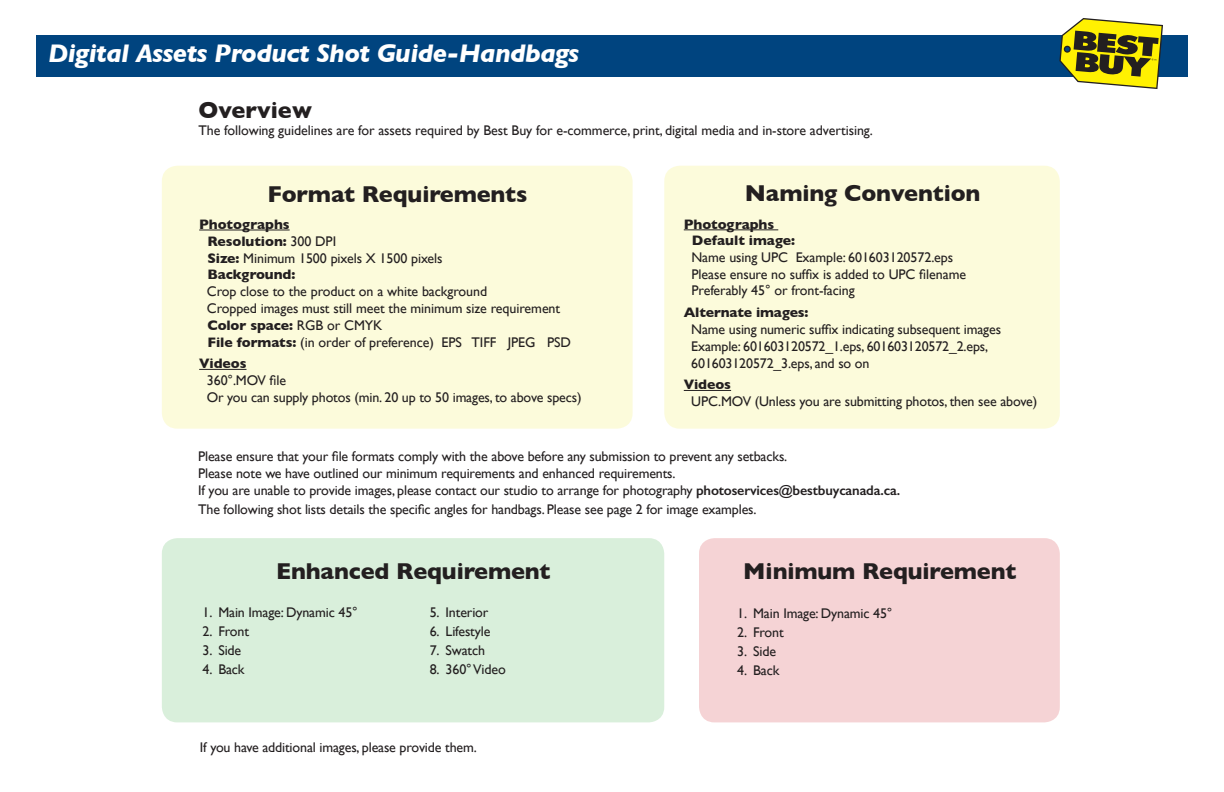
<style>
.page{position:relative;width:1224px;height:792px;background:#fff}
.page>*{position:absolute;margin:0;border:0;box-sizing:border-box;transform-origin:0 0}
.t1{font:italic 700 26px "Gill Sans";letter-spacing:-.02em;color:#fff}
.t2{font:700 23.4px "Gill Sans";letter-spacing:-.005em;color:#231f20}
.t3{font:14px/16.6px "Gill Sans";letter-spacing:-.01em;color:#231f20}
.t4{font:700 14px "Gill Sans";letter-spacing:-.005em;color:#231f20}
.s1{font-weight:400}
.s2{font-weight:700}
.s3{font-weight:600}
</style>
<div class="page">
<div style="left:36px;top:35px;width:1152px;height:42px;background:#00447f"></div>
<svg style="left:1059px;top:18px;width:104px;height:71px"></svg>
<div style="left:162px;top:166px;width:471px;height:263px;background:#fcfbdb;border-radius:16px"></div>
<div style="left:664px;top:166px;width:396px;height:263px;background:#fcfbdb;border-radius:16px"></div>
<div style="left:162px;top:538px;width:502px;height:184px;background:#d9efdb;border-radius:16px"></div>
<div style="left:699px;top:538px;width:361px;height:184px;background:#f5d3d5;border-radius:16px"></div>
<hr style="left:199px;top:230px;width:91px;height:1px;background:#231f20">
<hr style="left:199px;top:369px;width:48px;height:1px;background:#231f20">
<hr style="left:684px;top:230px;width:94px;height:1px;background:#231f20">
<hr style="left:684px;top:390px;width:47px;height:1px;background:#231f20">
<p class="t1" style="left:48px;top:38px;width:533px">Digital Assets Product Shot Guide-Handbags</p>
<p class="t2" style="left:198px;top:92px;width:115px">Overview</p>
<p class="t3" style="left:198px;top:122px;width:676px">The following guidelines are for assets required by Best Buy for e-commerce, print, digital media and in-store advertising.</p>
<p class="t2" style="left:268px;top:176px;width:261px">Format Requirements</p>
<p class="t2" style="left:745px;top:175px;width:237px">Naming Convention</p>
<p class="t4" style="left:199px;top:213px;width:92px">Photographs</p>
<p class="t4" style="left:207px;top:230px;width:130px">Resolution: <span class="s1">300 DPI</span></p>
<p class="t3" style="left:207px;top:249px;width:237px"><span class="s2">Size:</span> Minimum 1500 pixels X 1500 pixels</p>
<p class="t4" style="left:207px;top:264px;width:89px">Background:</p>
<p class="t3" style="left:207px;top:283px;width:282px">Crop close to the product on a white background</p>
<p class="t3" style="left:207px;top:300px;width:355px">Cropped images must still meet the minimum size requirement</p>
<p class="t4" style="left:207px;top:314px;width:177px">Color space: <span class="s1">RGB or CMYK</span></p>
<p class="t3" style="left:207px;top:333px;width:365px"><span class="s2">File formats:</span> (in order of preference) EPS TIFF JPEG PSD</p>
<p class="t4" style="left:199px;top:353px;width:49px">Videos</p>
<p class="t3" style="left:207px;top:372px;width:81px">360°.MOV file</p>
<p class="t3" style="left:207px;top:389px;width:376px">Or you can supply photos (min. 20 up to 50 images, to above specs)</p>
<p class="t4" style="left:684px;top:213px;width:92px">Photographs</p>
<p class="t4" style="left:692px;top:230px;width:105px">Default image:</p>
<p class="t3" style="left:691px;top:249px;width:276px">Name using UPC Example: 601603120572.eps<br>Please ensure no suffix is added to UPC filename</p>
<p class="t3" style="left:691px;top:282px;width:165px">Preferably 45° or front-facing</p>
<p class="t4" style="left:684px;top:301px;width:126px">Alternate images:</p>
<p class="t3" style="left:691px;top:321px;width:311px">Name using numeric suffix indicating subsequent images</p>
<p class="t3" style="left:691px;top:338px;width:298px">Example: 601603120572_1.eps, 601603120572_2.eps,</p>
<p class="t3" style="left:691px;top:354px;width:180px">601603120572_3.eps, and so on</p>
<p class="t4" style="left:684px;top:374px;width:49px">Videos</p>
<p class="t3" style="left:691px;top:393px;width:348px">UPC.MOV (Unless you are submitting photos, then see above)</p>
<p class="t3" style="left:198px;top:448px;width:591px">Please ensure that your file formats comply with the above before any submission to prevent any setbacks.</p>
<p class="t3" style="left:198px;top:465px;width:479px">Please note we have outlined our minimum requirements and enhanced requirements.</p>
<p class="t3" style="left:198px;top:482px;width:704px">If you are unable to provide images, please contact our studio to arrange for photography <span class="s3">photoservices@bestbuycanada.ca.</span></p>
<p class="t3" style="left:198px;top:500px;width:560px">The following shot lists details the specific angles for handbags. Please see page 2 for image examples.</p>
<p class="t2" style="left:276px;top:552px;width:276px">Enhanced Requirement</p>
<p class="t2" style="left:743px;top:552px;width:275px">Minimum Requirement</p>
<p class="t3" style="left:737px;top:605px;width:157px">1. Main Image: Dynamic 45°</p>
<p class="t3" style="left:737px;top:624px;width:48px">2. Front</p>
<p class="t3" style="left:737px;top:643px;width:40px">3. Side</p>
<p class="t3" style="left:737px;top:662px;width:44px">4. Back</p>
<p class="t3" style="left:203px;top:604px;width:157px">1. Main Image: Dynamic 45°</p>
<p class="t3" style="left:203px;top:623px;width:48px">2. Front</p>
<p class="t3" style="left:203px;top:642px;width:40px">3. Side</p>
<p class="t3" style="left:203px;top:661px;width:44px">4. Back</p>
<p class="t3" style="left:430px;top:604px;width:60px">5. Interior</p>
<p class="t3" style="left:430px;top:623px;width:62px">6. Lifestyle</p>
<p class="t3" style="left:430px;top:642px;width:57px">7. Swatch</p>
<p class="t3" style="left:430px;top:661px;width:78px">8. 360° Video</p>
<p class="t3" style="left:200px;top:739px;width:279px">If you have additional images, please provide them.</p>
</div>
